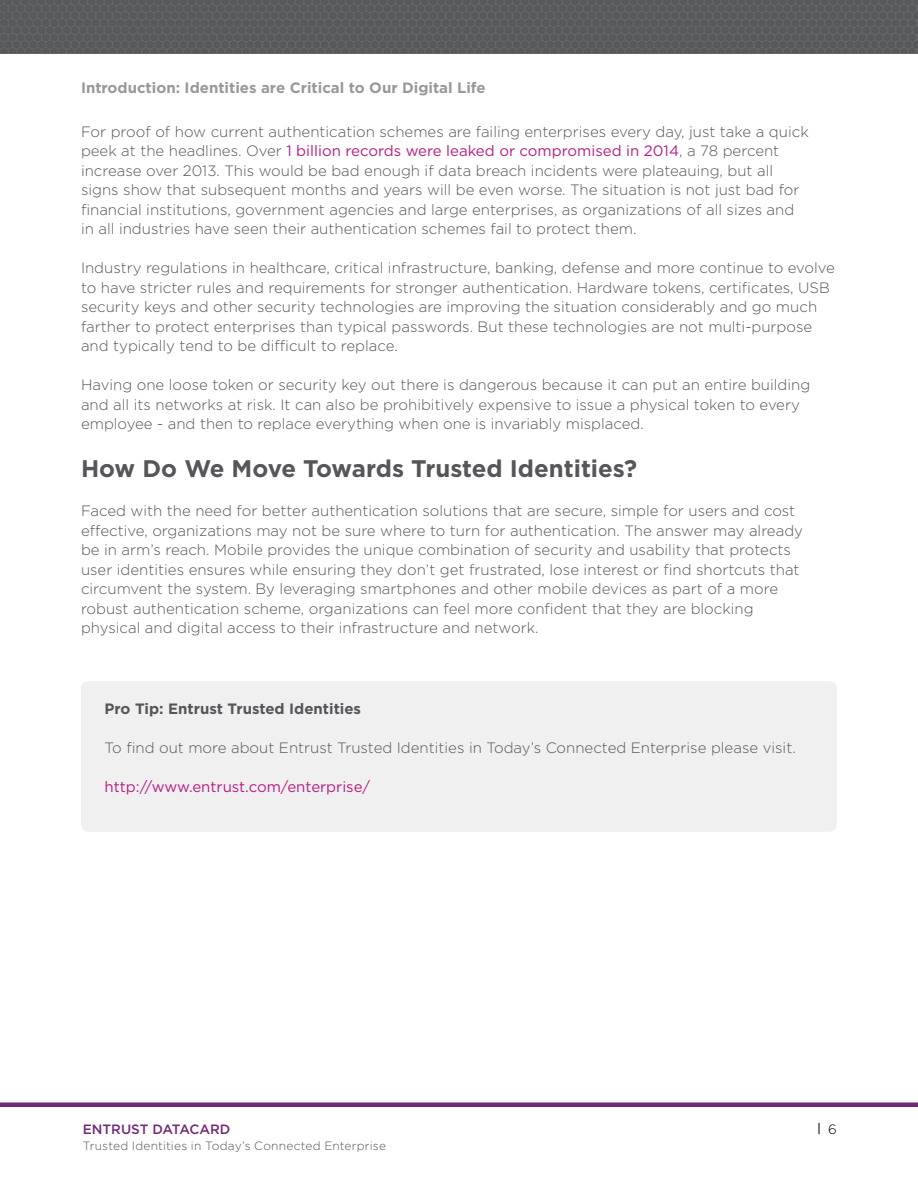
<style>
.page{position:relative;width:918px;height:1188px;background:#fff}
.page>*{position:absolute;margin:0;border:0;box-sizing:border-box;transform-origin:0 0}
.t1{font:700 24px "Gotham";color:#56565a}
.body{font:300 15px/19.5px "Gotham";color:#56565a}
.t2{font:700 15px "Gotham";color:#9a979a}
.t3{font:15px "Gotham";color:#b51e84}
.t4{font:700 15px "Gotham";color:#56565a}
.t5{font:500 13.5px "Gotham";color:#702877}
.t6{font:300 13.5px "Gotham";color:#000}
.t7{font:300 12px "Gotham";letter-spacing:.015em;color:#56565a}
.s1{font-weight:400;color:#b51e84}
</style>
<div class="page">
<div style="left:0;top:1102px;width:918px;height:5px;background:#702877"></div>
<img style="left:0;top:0;width:918px;height:54px">
<div style="left:81px;top:681px;width:756px;height:151px;background:#f1f0f0;border-radius:8px"></div>
<p class="t2" style="left:81px;top:79px;width:406px">Introduction: Identities are Critical to Our Digital Life</p>
<p class="body" style="left:81px;top:121px;width:729px">For proof of how current authentication schemes are failing enterprises every day, just take a quick peek at the headlines. Over <span class="s1">1 billion records were leaked or compromised in 2014</span>, a 78 percent increase over 2013. This would be bad enough if data breach incidents were plateauing, but all signs show that subsequent months and years will be even worse. The situation is not just bad for financial institutions, government agencies and large enterprises, as organizations of all sizes and in all industries have seen their authentication schemes fail to protect them.</p>
<p class="body" style="left:81px;top:258px;width:755px">Industry regulations in healthcare, critical infrastructure, banking, defense and more continue to evolve to have stricter rules and requirements for stronger authentication. Hardware tokens, certificates, USB security keys and other security technologies are improving the situation considerably and go much farther to protect enterprises than typical passwords. But these technologies are not multi-purpose and typically tend to be difficult to replace.</p>
<p class="body" style="left:81px;top:375px;width:731px">Having one loose token or security key out there is dangerous because it can put an entire building and all its networks at risk. It can also be prohibitively expensive to issue a physical token to every employee - and then to replace everything when one is invariably misplaced.</p>
<p class="t1" style="left:81px;top:455px;width:558px">How Do We Move Towards Trusted Identities?</p>
<p class="body" style="left:81px;top:501px;width:724px">Faced with the need for better authentication solutions that are secure, simple for users and cost effective, organizations may not be sure where to turn for authentication. The answer may already be in arm’s reach. Mobile provides the unique combination of security and usability that protects user identities ensures while ensuring they don’t get frustrated, lose interest or find shortcuts that circumvent the system. By leveraging smartphones and other mobile devices as part of a more robust authentication scheme, organizations can feel more confident that they are blocking physical and digital access to their infrastructure and network.</p>
<p class="t4" style="left:105px;top:700px;width:258px">Pro Tip: Entrust Trusted Identities</p>
<p class="body" style="left:105px;top:737px;width:693px">To find out more about Entrust Trusted Identities in Today’s Connected Enterprise please visit.</p>
<p class="t3" style="left:105px;top:778px;width:267px">http://www.entrust.com/enterprise/</p>
<p class="t5" style="left:83px;top:1122px;width:149px">ENTRUST DATACARD</p>
<p class="t6" style="left:828px;top:1122px;width:10px">6</p>
<p class="t7" style="left:83px;top:1139px;width:305px">Trusted Identities in Today’s Connected Enterprise</p>
</div>
